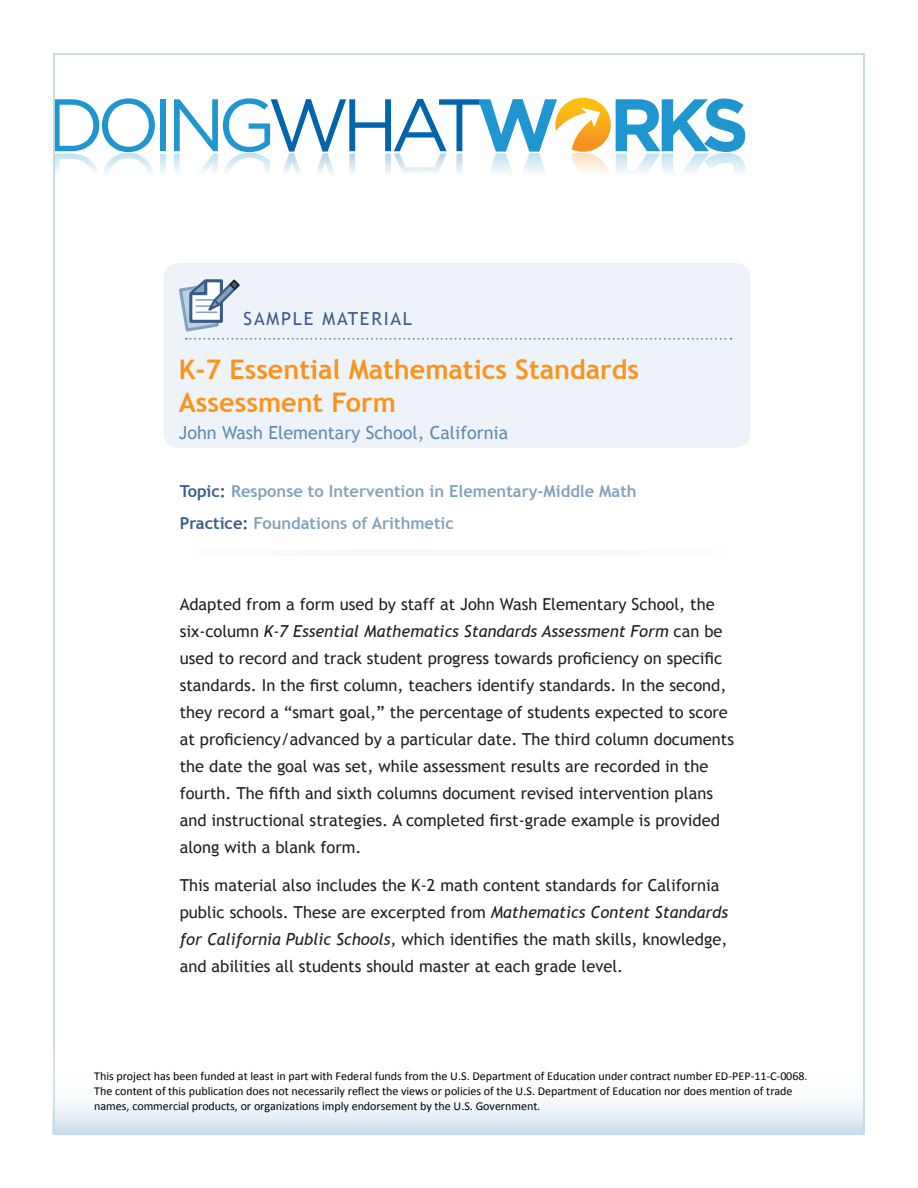
<style>
.page{position:relative;width:918px;height:1188px;background:#fff}
.page>*{position:absolute;margin:0;border:0;box-sizing:border-box;transform-origin:0 0}
.t1{font:700 27px/33px "Trebuchet MS";color:#fa941c}
.t2{font:18px "Trebuchet MS";color:#618cad}
.t3{font:18px "Trebuchet MS";letter-spacing:.1em;color:#3b5c8a}
.t4{font:16.5px/27px "Trebuchet MS";color:#231f20}
.t5{font:700 16.5px/32.4px "Trebuchet MS";color:#82a3bd}
.t6{font:12px/14.7px "Calibri";letter-spacing:-.005em;color:#000}
.s1{color:#3b5c8a}
.s2{font-style:italic}
</style>
<div class="page">
<div style="left:164px;top:263px;width:587px;height:185px;background:#edf3f8;border-radius:15px"></div>
<div style="left:160px;top:99px;width:6px;height:52px;background:#2096d0"></div>
<svg style="left:56px;top:98px;width:99px;height:75px"></svg>
<svg style="left:160px;top:154px;width:6px;height:19px"></svg>
<svg style="left:174px;top:98px;width:571px;height:75px"></svg>
<svg style="left:56px;top:1102px;width:806px;height:30px"></svg>
<svg style="left:179px;top:279px;width:553px;height:60px"></svg>
<div style="left:175px;top:550px;width:565px;height:6px;border:2px solid #fff"></div>
<p class="t3" style="left:244px;top:308px;width:170px">Sample material</p>
<h1 class="t1" style="left:179px;top:353px;width:462px">K-7 Essential Mathematics Standards<br>Assessment Form</h1>
<p class="t2" style="left:179px;top:422px;width:331px">John Wash Elementary School, California</p>
<p class="t5" style="left:180px;top:475px;width:459px"><span class="s1">Topic:</span> Response to Intervention in Elementary-Middle Math<br><span class="s1">Practice:</span> Foundations of Arithmetic</p>
<p class="t4" style="left:180px;top:591px;width:556px">Adapted from a form used by staff at John Wash Elementary School, the six-column <span class="s2">K-7 Essential Mathematics Standards Assessment Form</span> can be used to record and track student progress towards proficiency on specific standards. In the first column, teachers identify standards. In the second, they record a “smart goal,” the percentage of students expected to score at proficiency/advanced by a particular date. The third column documents the date the goal was set, while assessment results are recorded in the fourth. The fifth and sixth columns document revised intervention plans and instructional strategies. A completed first-grade example is provided along with a blank form.</p>
<p class="t4" style="left:180px;top:872px;width:550px">This material also includes the K-2 math content standards for California public schools. These are excerpted from <span class="s2">Mathematics Content Standards for California Public Schools,</span> which identifies the math skills, knowledge, and abilities all students should master at each grade level.</p>
<p class="t6" style="left:94px;top:1069px;width:715px">This project has been funded at least in part with Federal funds from the U.S. Department of Education under contract number ED-PEP-11-C-0068.<br>The content of this publication does not necessarily reflect the views or policies of the U.S. Department of Education nor does mention of trade names, commercial products, or organizations imply endorsement by the U.S. Government.</p>
</div>
